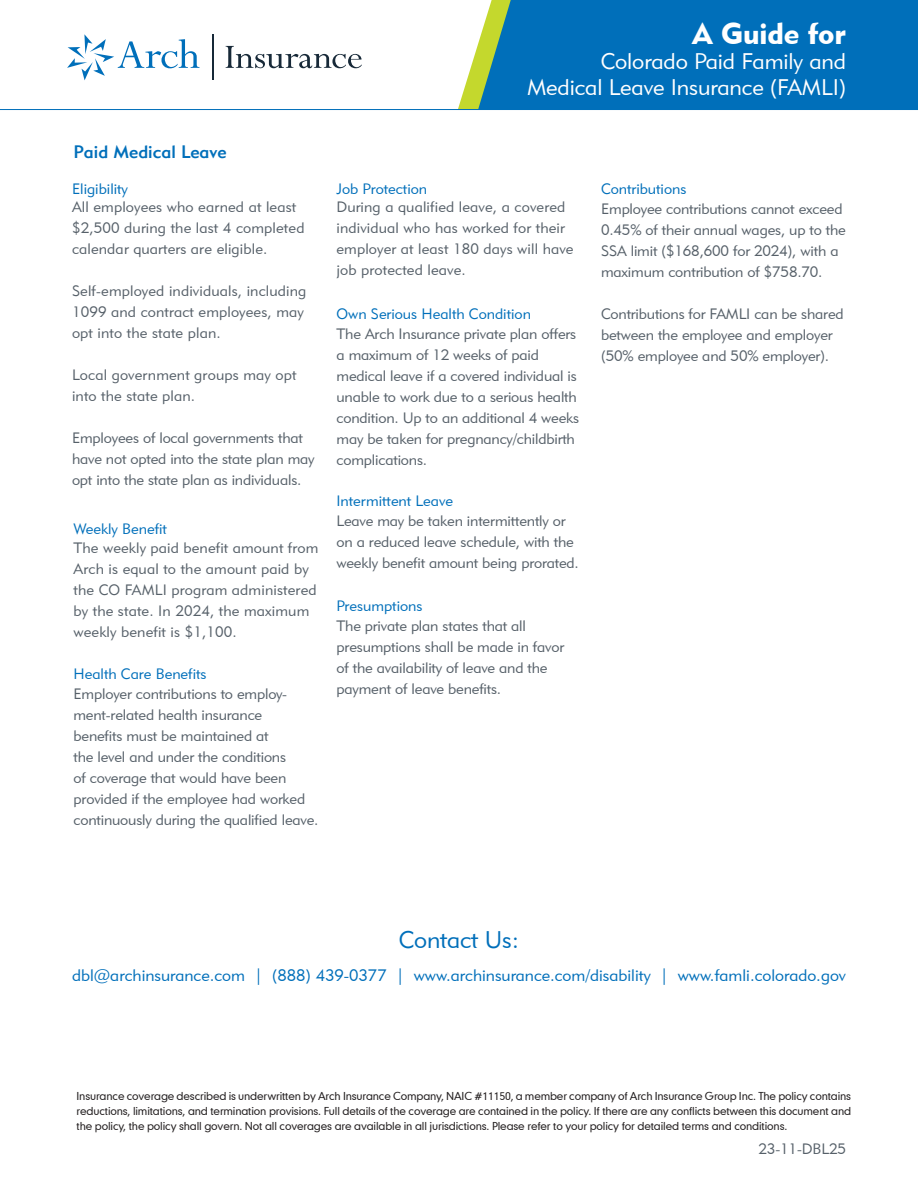
<style>
.page{position:relative;width:918px;height:1188px;background:#fff}
.page>*{position:absolute;margin:0;border:0;box-sizing:border-box;transform-origin:0 0}
.t1{font:30px "Geometric 415 BT Black A";letter-spacing:-.005em;color:#fff}
.Copy_-_Main_Style{font:24px "Geometric 415 BT Lite A";letter-spacing:-.005em;color:#006fba}
.t2{font:22.5px "Geometric 415 BT Lite A";letter-spacing:-.005em;color:#fff}
.Copy_-_Main_Style-2{font:18px "Geometric 415 BT Medium A";color:#006fba}
.Copy_-_Main_Style-3{font:16.5px "Geometric 415 BT Lite A";color:#006fba}
.Copy_-_Main_Style-4{font:15px/21px "Geometric 415 BT Lite A";letter-spacing:-.01em;color:#566069}
.Copy_-_Main_Style-5{font:15px/21px "Geometric 415 BT Lite A";letter-spacing:.01em;color:#566069}
.Copy_-_Main_Style-6{font:15px "Geometric 415 BT Lite A";color:#006fba}
.t3{font:10.5px/15px "Geometric 706 BT Medium B";letter-spacing:-.015em;color:#231f20;text-align:justify}
</style>
<div class="page">
<div style="left:511px;top:0;width:407px;height:109px;background:#006fba"></div>
<svg style="left:458px;top:0;width:53px;height:109px"></svg>
<hr style="left:0;top:109px;width:918px;height:1px;background:#006fba">
<svg style="left:226px;top:46px;width:136px;height:22px"></svg>
<hr style="left:212px;top:34px;width:1px;height:46px;background:#172938">
<svg style="left:67px;top:34px;width:132px;height:46px"></svg>
<p class="Copy_-_Main_Style-2" style="left:74px;top:141px;width:155px">Paid Medical Leave</p>
<p class="Copy_-_Main_Style-6" style="left:72px;top:180px;width:58px">Eligibility</p>
<p class="Copy_-_Main_Style-5" style="left:72px;top:196px;width:234px">All employees who earned at least $2,500 during the last 4 completed calendar quarters are eligible.</p>
<p class="Copy_-_Main_Style-5" style="left:72px;top:280px;width:236px">Self-employed individuals, including<br>1099 and contract employees, may opt into the state plan.</p>
<p class="Copy_-_Main_Style-5" style="left:72px;top:364px;width:226px">Local government groups may opt into the state plan.</p>
<p class="Copy_-_Main_Style-4" style="left:72px;top:427px;width:244px">Employees of local governments that have not opted into the state plan may opt into the state plan as individuals.</p>
<p class="Copy_-_Main_Style-6" style="left:74px;top:520px;width:95px">Weekly Benefit</p>
<p class="Copy_-_Main_Style-5" style="left:74px;top:537px;width:247px">The weekly paid benefit amount from<br>Arch is equal to the amount paid by the CO FAMLI program administered by the state. In 2024, the maximum weekly benefit is $1,100.</p>
<p class="Copy_-_Main_Style-6" style="left:74px;top:665px;width:135px">Health Care Benefits</p>
<p class="Copy_-_Main_Style-4" style="left:74px;top:683px;width:215px">Employer contributions to employ&shy;ment-related health insurance</p>
<p class="Copy_-_Main_Style-4" style="left:74px;top:725px;width:247px">benefits must be maintained at<br>the level and under the conditions<br>of coverage that would have been provided if the employee had worked continuously during the qualified leave.</p>
<p class="Copy_-_Main_Style-6" style="left:336px;top:180px;width:92px">Job Protection</p>
<p class="t1" style="left:693px;top:15px;width:155px">A Guide for</p>
<p class="t2" style="left:601px;top:48px;width:247px">Colorado Paid Family and</p>
<p class="t2" style="left:527px;top:73px;width:321px">Medical Leave Insurance (FAMLI)</p>
<p class="Copy_-_Main_Style-6" style="left:601px;top:180px;width:87px">Contributions</p>
<p class="Copy_-_Main_Style-5" style="left:336px;top:196px;width:239px">During a qualified leave, a covered individual who has worked for their employer at least 180 days will have job protected leave.</p>
<p class="Copy_-_Main_Style-6" style="left:337px;top:304px;width:196px">Own Serious Health Condition</p>
<p class="Copy_-_Main_Style-4" style="left:337px;top:323px;width:241px">The Arch Insurance private plan offers</p>
<p class="Copy_-_Main_Style-4" style="left:337px;top:344px;width:244px">a maximum of 12 weeks of paid medical leave if a covered individual is unable to work due to a serious health condition. Up to an additional 4 weeks may be taken for pregnancy/childbirth complications.</p>
<p class="Copy_-_Main_Style-6" style="left:336px;top:491px;width:118px">Intermittent Leave</p>
<p class="Copy_-_Main_Style-4" style="left:336px;top:510px;width:231px">Leave may be taken intermittently or</p>
<p class="Copy_-_Main_Style-4" style="left:336px;top:531px;width:239px">on a reduced leave schedule, with the</p>
<p class="Copy_-_Main_Style-4" style="left:336px;top:552px;width:244px">weekly benefit amount being prorated.</p>
<p class="Copy_-_Main_Style-6" style="left:336px;top:596px;width:88px">Presumptions</p>
<p class="Copy_-_Main_Style-4" style="left:336px;top:615px;width:229px">The private plan states that all presumptions shall be made in favor of the availability of leave and the payment of leave benefits.</p>
<p class="Copy_-_Main_Style-4" style="left:601px;top:198px;width:246px">Employee contributions cannot exceed 0.45% of their annual wages, up to the SSA limit ($168,600 for 2024), with a maximum contribution of $758.70.</p>
<p class="Copy_-_Main_Style-4" style="left:601px;top:303px;width:244px">Contributions for FAMLI can be shared between the employee and employer (50% employee and 50% employer).</p>
<p class="Copy_-_Main_Style" style="left:399px;top:925px;width:122px">Contact Us:</p>
<p class="Copy_-_Main_Style-3" style="left:72px;top:966px;width:775px">dbl@archinsurance.com | (888) 439-0377 | www.archinsurance.com/disability | www.famli.colorado.gov</p>
<p class="t3" style="left:77px;top:1088px;width:776px">Insurance coverage described is underwritten by Arch Insurance Company, NAIC #11150, a member company of Arch Insurance Group Inc. The policy contains reductions, limitations, and termination provisions. Full details of the coverage are contained in the policy. If there are any conflicts between this document and the policy, the policy shall govern. Not all coverages are available in all jurisdictions. Please refer to your policy for detailed terms and conditions.</p>
<p class="Copy_-_Main_Style-4" style="left:758px;top:1138px;width:89px">23-11-DBL25</p>
</div>
